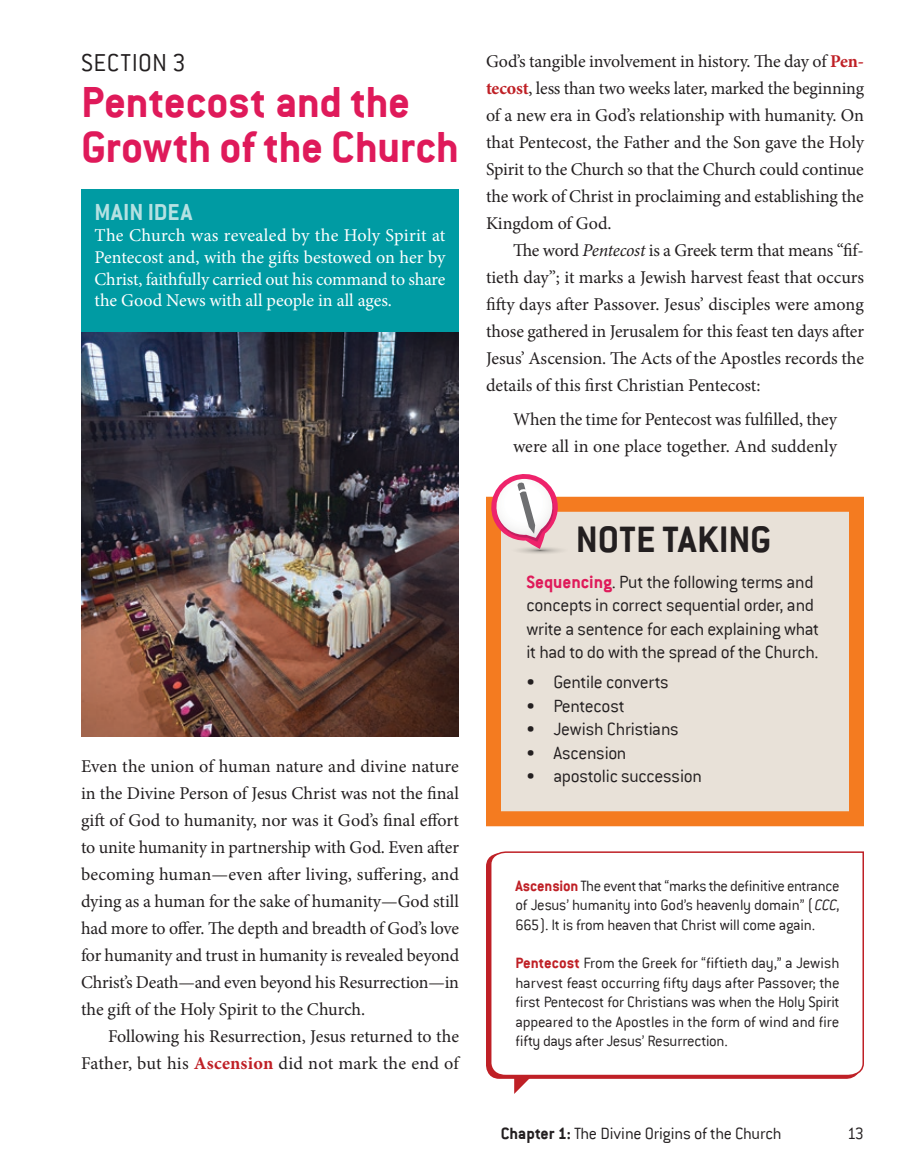
<style>
.page{position:relative;width:918px;height:1175px;background:#fff}
.page>*{position:absolute;margin:0;border:0;box-sizing:border-box;transform-origin:0 0}
.t1{font:700 48px/45.6px "Conduit ITC";letter-spacing:-.005em;color:#df1a5a}
.t2{font:700 40.5px "Conduit ITC";color:#231f20}
.t3{font:300 27px "Conduit ITC";letter-spacing:.015em;color:#231f20}
.t4{font:700 25.5px "Conduit ITC";letter-spacing:.005em;color:#b5e1e2}
.t5{font:300 19.5px/23.4px "Conduit ITC";letter-spacing:-.015em;color:#231f20}
.t6{font:18px/27px "Minion Pro";letter-spacing:-.005em;color:#231f20;text-align:justify}
.t7{font:18px/21.6px "Minion Pro";color:#fff;text-align:justify}
.t8{font:300 18px "Conduit ITC";letter-spacing:-.015em;color:#231f20}
.t9{font:300 16.5px/19.5px "Conduit ITC";letter-spacing:-.015em;color:#231f20;text-align:justify}
.s1{font-weight:700;color:#bf2026}
.s2{font-style:italic}
.s3{font-weight:700;color:#df1a5a}
.s4{font-weight:700}
</style>
<div class="page">
<div style="left:81px;top:189px;width:378px;height:157px;background:#009ba3"></div>
<img style="left:81px;top:332px;width:378px;height:404px">
<div style="left:486px;top:497px;width:378px;height:329px;background:#e8e1d8;border:15px solid #f47b20"></div>
<svg style="left:488px;top:474px;width:80px;height:81px"></svg>
<svg style="left:489px;top:851px;width:375px;height:226px"></svg>
<svg style="left:514px;top:1076px;width:17px;height:18px"></svg>
<h3 class="t3" style="left:81px;top:48px;width:106px">SECTION 3</h3>
<h1 class="t1" style="left:81px;top:78px;width:379px">Pentecost and the<br>Growth of the Church</h1>
<h3 class="t4" style="left:94px;top:197px;width:99px">MAIN IDEA</h3>
<p class="t7" style="left:94px;top:225px;width:353px">The Church was revealed by the Holy Spirit at Pentecost and, with the gifts bestowed on her by Christ, faithfully carried out his command to share the Good News with all people in all ages.</p>
<p class="t6" style="left:486px;top:48px;width:380px">God’s tangible involvement in history. The day of <span class="s1">Pen&shy;tecost</span>, less than two weeks later, marked the beginning of a new era in God’s relationship with humanity. On that Pentecost, the Father and the Son gave the Holy Spirit to the Church so that the Church could continue the work of Christ in proclaiming and establishing the Kingdom of God.</p>
<p class="t6" style="left:486px;top:237px;width:380px;text-indent:27px">The word <span class="s2">Pentecost</span> is a Greek term that means “fif&shy;tieth day”; it marks a Jewish harvest feast that occurs fifty days after Passover. Jesus’ disciples were among those gathered in Jerusalem for this feast ten days after Jesus’ Ascension. The Acts of the Apostles records the details of this first Christian Pentecost:</p>
<p class="t6" style="left:513px;top:406px;width:326px">When the time for Pentecost was fulfilled, they were all in one place together. And suddenly</p>
<p class="t6" style="left:81px;top:753px;width:380px">Even the union of human nature and divine nature in the Divine Person of Jesus Christ was not the final gift of God to humanity, nor was it God’s final effort to unite humanity in partnership with God. Even after becoming human—even after living, suffering, and dying as a human for the sake of humanity—God still had more to offer. The depth and breadth of God’s love for humanity and trust in humanity is revealed beyond Christ’s Death—and even beyond his Resurrection—in the gift of the Holy Spirit to the Church.</p>
<p class="t6" style="left:81px;top:1023px;width:381px;text-align:right">Following his Resurrection, Jesus returned to the<br>Father, but his <span class="s1">Ascension</span> did not mark the end of</p>
<h2 class="t2" style="left:576px;top:515px;width:197px">NOTE TAKING</h2>
<p class="t5" style="left:526px;top:570px;width:294px"><span class="s3">Sequencing</span>. Put the following terms and concepts in correct sequential order, and write a sentence for each explaining what it had to do with the spread of the Church.</p>
<p class="t5" style="left:526px;top:670px;width:144px">• Gentile converts</p>
<p class="t5" style="left:526px;top:694px;width:100px">• Pentecost</p>
<p class="t5" style="left:526px;top:717px;width:154px">• Jewish Christians</p>
<p class="t5" style="left:526px;top:740px;width:102px">• Ascension</p>
<p class="t5" style="left:526px;top:764px;width:177px">• apostolic succession</p>
<p class="t9" style="left:516px;top:876px;width:326px"><span class="s1">Ascension</span> The event that “marks the definitive entrance of Jesus’ humanity into God’s heavenly domain” (<span class="s2">CCC</span>, 665). It is from heaven that Christ will come again.</p>
<p class="t9" style="left:516px;top:953px;width:326px"><span class="s1">Pentecost</span> From the Greek for “fiftieth day,” a Jewish harvest feast occurring fifty days after Passover; the first Pentecost for Christians was when the Holy Spirit appeared to the Apostles in the form of wind and fire fifty days after Jesus’ Resurrection.</p>
<p class="t8" style="left:501px;top:1123px;width:282px"><span class="s4">Chapter 1:</span> The Divine Origins of the Church</p>
<p class="t8" style="left:847px;top:1123px;width:18px">13</p>
</div>
